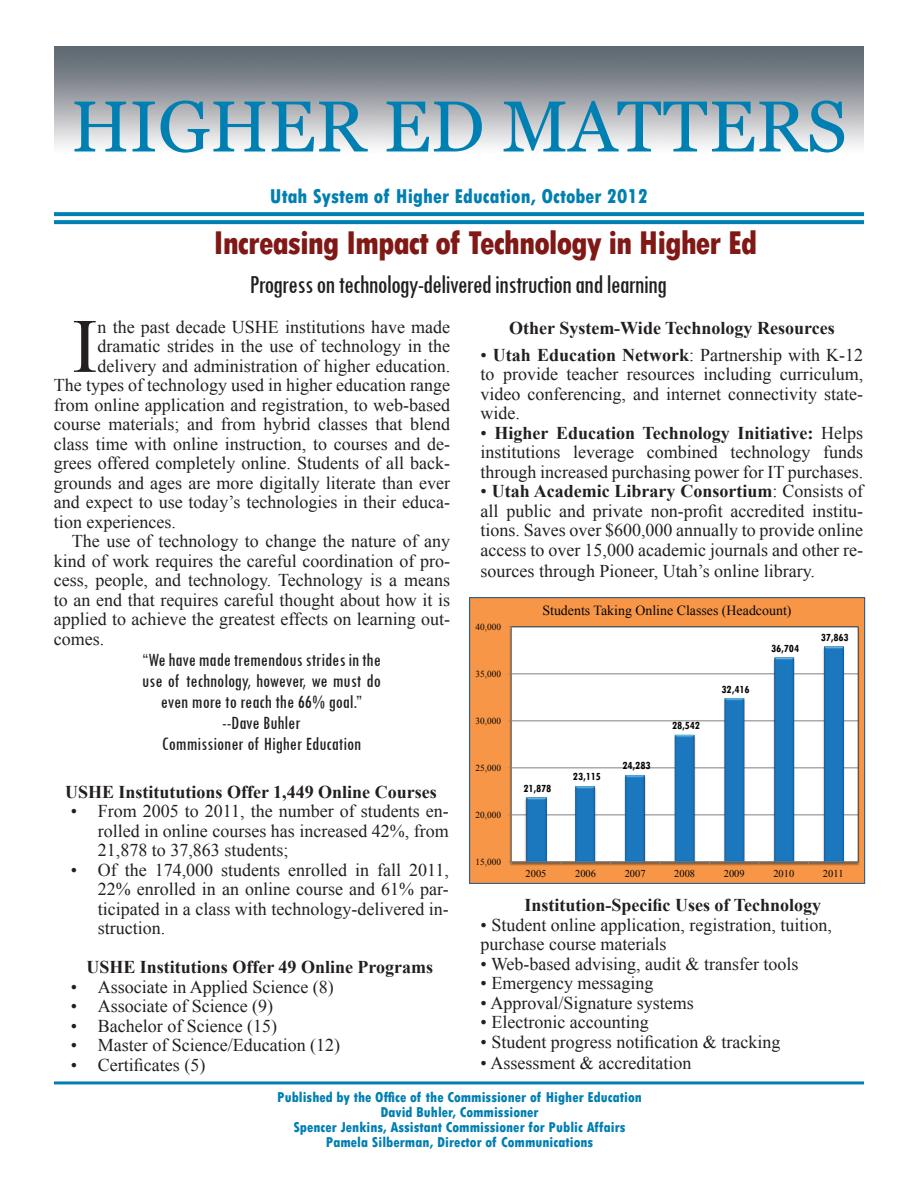
<style>
.page{position:relative;width:918px;height:1188px;background:#fff}
.page>*{position:absolute;margin:0;border:0;box-sizing:border-box;transform-origin:0 0}
.t1{font:76.95px "Times New Roman";color:#231f20}
.t2{font:72px "Georgia";color:#007fb2}
.t3{font:800 condensed 34.5px "Tw Cen";letter-spacing:-.03em;color:#801916}
.t4{font:condensed 27px "Tw Cen";letter-spacing:-.03em;color:#231f20}
.t5{font:800 condensed 21px "Tw Cen";color:#007fb2}
.t6{font:condensed 19.5px/21px "Tw Cen";color:#231f20;text-align:center}
.t7{font:18px/19.5px "Times New Roman";color:#231f20;text-align:justify}
.t8{font:700 18px "Times New Roman";color:#231f20}
.t9{font:800 condensed 15px/15px "Tw Cen";color:#007fb2;text-align:center}
.t10{font:13.95px "Times New Roman";color:#040503}
.t11{font:700 condensed 11.55px "Tw Cen";color:#040503}
.t12{font:10.5px "Times New Roman";color:#040503}
.t13{font:9.3px "Times New Roman";letter-spacing:.005em;color:#040503}
.s1{font-weight:700}
</style>
<div class="page">
<img style="left:54px;top:46px;width:810px;height:179px">
<svg style="left:54px;top:212px;width:810px;height:4px;fill:#007fb2"></svg>
<svg style="left:54px;top:220px;width:810px;height:4px;fill:#007fb2"></svg>
<hr style="left:54px;top:1081px;width:810px;height:3px;background:#007fb2">
<div style="left:470px;top:598px;width:395px;height:285px;background:#f79646"></div>
<img style="left:509px;top:626px;width:351px;height:240px">
<div style="left:511px;top:627px;width:347px;height:235px;background:#fff"></div>
<hr style="left:511px;top:815px;width:347px;height:1px;background:#7f807f">
<hr style="left:511px;top:768px;width:347px;height:1px;background:#7f807f">
<hr style="left:511px;top:721px;width:347px;height:1px;background:#7f807f">
<hr style="left:511px;top:674px;width:347px;height:1px;background:#7f807f">
<img style="left:524px;top:797px;width:24px;height:65px">
<img style="left:573px;top:646px;width:273px;height:216px">
<img style="left:526px;top:797px;width:20px;height:65px">
<img style="left:576px;top:647px;width:267px;height:215px">
<hr style="left:511px;top:627px;width:1px;height:235px;background:#868686">
<hr style="left:511px;top:862px;width:347px;height:1px;background:#868686">
<div style="left:469px;top:597px;width:396px;height:287px;border:1px solid #365e8b"></div>
<h2 class="t2" style="left:71px;top:83px;width:777px">HIGHER ED MATTERS</h2>
<p class="t5" style="left:270px;top:184px;width:380px">Utah System of Higher Education, October 2012</p>
<h3 class="t3" style="left:213px;top:222px;width:546px">Increasing Impact of Technology in Higher Ed</h3>
<h3 class="t4" style="left:250px;top:269px;width:419px">Progress on technology-delivered instruction and learning</h3>
<h1 class="t1" style="left:72px;top:294px;width:27px">I</h1>
<p class="t7" style="left:98px;top:317px;width:354px">n the past decade USHE institutions have made</p>
<p class="t7" style="left:98px;top:336px;width:354px">dramatic strides in the use of technology in the</p>
<p class="t7" style="left:98px;top:356px;width:354px">delivery and administration of higher education.</p>
<p class="t7" style="left:54px;top:375px;width:398px">The types of technology used in higher education range</p>
<p class="t7" style="left:54px;top:395px;width:398px">from online application and registration, to web-based</p>
<p class="t7" style="left:54px;top:414px;width:398px">course materials; and from hybrid classes that blend</p>
<p class="t7" style="left:54px;top:434px;width:398px">class time with online instruction, to courses and de-</p>
<p class="t7" style="left:54px;top:453px;width:398px">grees offered completely online. Students of all back-</p>
<p class="t7" style="left:54px;top:473px;width:398px">grounds and ages are more digitally literate than ever</p>
<p class="t7" style="left:54px;top:492px;width:398px">and expect to use today’s technologies in their educa-</p>
<p class="t7" style="left:54px;top:512px;width:123px">tion experiences.</p>
<p class="t7" style="left:72px;top:531px;width:380px">The use of technology to change the nature of any</p>
<p class="t7" style="left:54px;top:551px;width:398px">kind of work requires the careful coordination of pro-</p>
<p class="t7" style="left:54px;top:570px;width:398px">cess, people, and technology. Technology is a means</p>
<p class="t7" style="left:54px;top:590px;width:398px">to an end that requires careful thought about how it is</p>
<p class="t7" style="left:54px;top:609px;width:398px">applied to achieve the greatest effects on learning out-</p>
<p class="t7" style="left:54px;top:629px;width:52px">comes.</p>
<p class="t6" style="left:142px;top:649px;width:240px">“We have made tremendous strides in the use of technology, however, we must do even more to reach the 66% goal.” --Dave Buhler<br>Commissioner of Higher Education</p>
<p class="t8" style="left:65px;top:779px;width:373px">USHE Institututions Offer 1,449 Online Courses</p>
<p class="t7" style="left:98px;top:801px;width:353px;text-indent:-27px">• From 2005 to 2011, the number of students en&shy;rolled in online courses has increased 42%, from 21,878 to 37,863 students;</p>
<p class="t7" style="left:98px;top:860px;width:353px;text-indent:-27px">• Of the 174,000 students enrolled in fall 2011, 22% enrolled in an online course and 61% par&shy;ticipated in a class with technology-delivered in&shy;struction.</p>
<p class="t8" style="left:86px;top:955px;width:348px">USHE Institutions Offer 49 Online Programs</p>
<p class="t7" style="left:71px;top:977px;width:264px">• Associate in Applied Science (8)</p>
<p class="t7" style="left:71px;top:996px;width:204px">• Associate of Science (9)</p>
<p class="t7" style="left:71px;top:1016px;width:208px">• Bachelor of Science (15)</p>
<p class="t7" style="left:71px;top:1035px;width:271px">• Master of Science/Education (12)</p>
<p class="t7" style="left:71px;top:1055px;width:136px">• Certificates (5)</p>
<p class="t8" style="left:509px;top:315px;width:327px">Other System-Wide Technology Resources</p>
<p class="t7" style="left:481px;top:345px;width:384px">• <span class="s1">Utah Education Network</span>: Partnership with K-12 to provide teacher resources including curriculum, video conferencing, and internet connectivity state&shy;wide.</p>
<p class="t7" style="left:481px;top:423px;width:384px">• <span class="s1">Higher Education Technology Initiative:</span> Helps institutions leverage combined technology funds through increased purchasing power for IT purchases.</p>
<p class="t7" style="left:481px;top:481px;width:384px">• <span class="s1">Utah Academic Library Consortium</span>: Consists of all public and private non-profit accredited institu&shy;tions. Saves over $600,000 annually to provide online access to over 15,000 academic journals and other re&shy;sources through Pioneer, Utah’s online library.</p>
<p class="t13" style="left:476px;top:620px;width:27px">40,000</p>
<p class="t13" style="left:476px;top:667px;width:27px">35,000</p>
<p class="t13" style="left:476px;top:714px;width:27px">30,000</p>
<p class="t13" style="left:476px;top:761px;width:27px">25,000</p>
<p class="t13" style="left:476px;top:808px;width:27px">20,000</p>
<p class="t13" style="left:476px;top:855px;width:27px">15,000</p>
<p class="t10" style="left:542px;top:601px;width:251px">Students Taking Online Classes (Headcount)</p>
<p class="t11" style="left:523px;top:781px;width:30px">21,878</p>
<p class="t11" style="left:573px;top:770px;width:30px">23,115</p>
<p class="t11" style="left:622px;top:759px;width:30px">24,283</p>
<p class="t11" style="left:672px;top:719px;width:30px">28,542</p>
<p class="t11" style="left:722px;top:682px;width:30px">32,416</p>
<p class="t11" style="left:771px;top:642px;width:30px">36,704</p>
<p class="t11" style="left:821px;top:631px;width:30px">37,863</p>
<p class="t12" style="left:526px;top:867px;width:22px">2005</p>
<p class="t12" style="left:575px;top:867px;width:22px">2006</p>
<p class="t12" style="left:625px;top:867px;width:22px">2007</p>
<p class="t12" style="left:674px;top:867px;width:22px">2008</p>
<p class="t12" style="left:724px;top:867px;width:22px">2009</p>
<p class="t12" style="left:773px;top:867px;width:22px">2010</p>
<p class="t12" style="left:823px;top:867px;width:22px">2011</p>
<p class="t8" style="left:525px;top:893px;width:298px">Institution-Specific Uses of Technology</p>
<p class="t7" style="left:481px;top:915px;width:353px">• Student online application, registration, tuition, purchase course materials</p>
<p class="t7" style="left:481px;top:954px;width:319px">• Web-based advising, audit &amp; transfer tools</p>
<p class="t7" style="left:481px;top:973px;width:174px">• Emergency messaging</p>
<p class="t7" style="left:481px;top:993px;width:215px">• Approval/Signature systems</p>
<p class="t7" style="left:481px;top:1012px;width:170px">• Electronic accounting</p>
<p class="t7" style="left:481px;top:1032px;width:301px">• Student progress notification &amp; tracking</p>
<p class="t7" style="left:481px;top:1053px;width:212px">• Assessment &amp; accreditation</p>
<p class="t9" style="left:277px;top:1090px;width:366px">Published by the Office of the Commissioner of Higher Education David Buhler, Commissioner<br>Spencer Jenkins, Assistant Commissioner for Public Affairs Pamela Silberman, Director of Communications</p>
</div>
